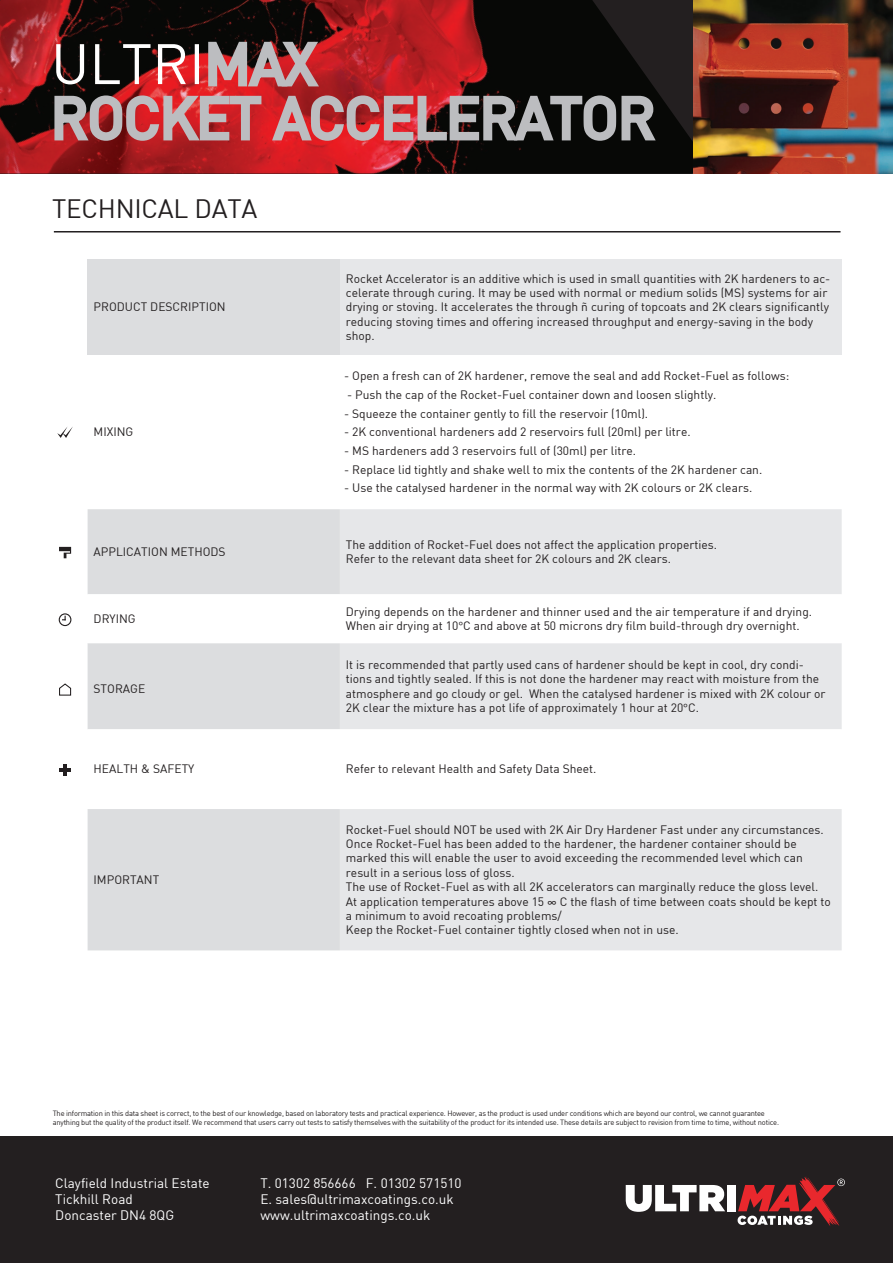
<style>
.page{position:relative;width:893px;height:1263px;background:#fff}
.page>*{position:absolute;margin:0;border:0;box-sizing:border-box;transform-origin:0 0}
.t1{font:56.1px "DIN Bek";color:#fff}
.t2{font:26.1px "DIN Bek";letter-spacing:-.01em;color:#231f20}
.t3{font:13.5px/16.2px "DIN Bek";color:#fff}
.t4{font:12px/14.4px "DIN Bek";color:#231f20}
.t5{font:7.5px/9px "DIN Bek";letter-spacing:-.025em;color:#231f20}
.s1{color:#bcbdc0}
.s2{font-family:"Helvetica"}
</style>
<div class="page">
<img style="left:0;top:0;width:693px;height:174px">
<div style="left:0;top:1136px;width:893px;height:127px;background:#231f20"></div>
<svg style="left:626px;top:1185px;width:99px;height:27px"></svg>
<div style="left:728px;top:1185px;width:8px;height:26px;background:#fff"></div>
<svg style="left:738px;top:1176px;width:107px;height:50px"></svg>
<svg style="left:52px;top:32px;width:606px;height:113px"></svg>
<hr style="left:54px;top:231px;width:786px;height:1px;background:#231f20">
<div style="left:88px;top:259px;width:252px;height:96px;background:#dcdddf"></div>
<div style="left:340px;top:259px;width:502px;height:96px;background:#e6e7e9"></div>
<div style="left:88px;top:509px;width:252px;height:441px;background:#dcdddf"></div>
<div style="left:340px;top:509px;width:502px;height:441px;background:#e6e7e9"></div>
<svg style="left:88px;top:594px;width:754px;height:215px"></svg>
<svg style="left:57px;top:427px;width:16px;height:11px"></svg>
<svg style="left:59px;top:547px;width:12px;height:11px"></svg>
<svg style="left:59px;top:614px;width:12px;height:11px"></svg>
<div style="left:59px;top:613px;width:12px;height:13px;border:1px solid #231f20;border-radius:50%"></div>
<svg style="left:62px;top:616px;width:4px;height:4px"></svg>
<svg style="left:59px;top:683px;width:13px;height:13px"></svg>
<svg style="left:59px;top:765px;width:12px;height:11px"></svg>
<img style="left:693px;top:0;width:200px;height:174px">
<h1 class="t1" style="left:51px;top:29px;width:266px">ULTRI<span class="s1">MAX</span></h1>
<h2 class="t2" style="left:52px;top:192px;width:207px">TECHNICAL DATA</h2>
<p class="t4" style="left:94px;top:300px;width:134px">PRODUCT DESCRIPTION</p>
<p class="t4" style="left:94px;top:425px;width:41px">MIXING</p>
<p class="t4" style="left:346px;top:271px;width:486px">Rocket Accelerator is an additive which is used in small quantities with 2K hardeners to ac&shy;celerate through curing. It may be used with normal or medium solids (MS) systems for air drying or stoving. It accelerates the through – curing of topcoats and 2K clears significantly reducing stoving times and offering increased throughput and energy-saving in the body shop.</p>
<p class="t4" style="left:344px;top:369px;width:447px">- Open a fresh can of 2K hardener, remove the seal and add Rocket-Fuel as follows:</p>
<p class="t4" style="left:347px;top:387px;width:371px">- Push the cap of the Rocket-Fuel container down and loosen slightly.</p>
<p class="t4" style="left:344px;top:406px;width:306px">- Squeeze the container gently to fill the reservoir (10ml).</p>
<p class="t4" style="left:344px;top:425px;width:348px">- 2K conventional hardeners add 2 reservoirs full (20ml) per litre.</p>
<p class="t4" style="left:344px;top:443px;width:293px">- MS hardeners add 3 reservoirs full of (30ml) per litre.</p>
<p class="t4" style="left:344px;top:462px;width:420px">- Replace lid tightly and shake well to mix the contents of the 2K hardener can.</p>
<p class="t4" style="left:344px;top:480px;width:410px">- Use the catalysed hardener in the normal way with 2K colours or 2K clears.</p>
<p class="t4" style="left:94px;top:544px;width:134px">APPLICATION METHODS</p>
<p class="t4" style="left:346px;top:537px;width:373px">The addition of Rocket-Fuel does not affect the application properties.<br>Refer to the relevant data sheet for 2K colours and 2K clears.</p>
<p class="t4" style="left:94px;top:611px;width:44px">DRYING</p>
<p class="t4" style="left:346px;top:604px;width:468px">Drying depends on the hardener and thinner used and the air temperature if and drying.<br>When air drying at 10<span class="s2">°</span>C and above at 50 microns dry film build-through dry overnight.</p>
<p class="t4" style="left:94px;top:681px;width:53px">STORAGE</p>
<p class="t4" style="left:346px;top:657px;width:481px">It is recommended that partly used cans of hardener should be kept in cool, dry condi&shy;tions and tightly sealed. If this is not done the hardener may react with moisture from the atmosphere and go cloudy or gel. When the catalysed hardener is mixed with 2K colour or 2K clear the mixture has a pot life of approximately 1 hour at 20<span class="s2">°</span>C.</p>
<p class="t4" style="left:94px;top:762px;width:102px">HEALTH &amp; SAFETY</p>
<p class="t4" style="left:346px;top:762px;width:252px">Refer to relevant Health and Safety Data Sheet.</p>
<p class="t4" style="left:94px;top:872px;width:67px">IMPORTANT</p>
<p class="t4" style="left:346px;top:822px;width:486px">Rocket-Fuel should NOT be used with 2K Air Dry Hardener Fast under any circumstances.<br>Once Rocket-Fuel has been added to the hardener, the hardener container should be marked this will enable the user to avoid exceeding the recommended level which can result in a serious loss of gloss.<br>The use of Rocket-Fuel as with all 2K accelerators can marginally reduce the gloss level.<br>At application temperatures above 15 ° C the flash of time between coats should be kept to a minimum to avoid recoating problems/<br>Keep the Rocket-Fuel container tightly closed when not in use.</p>
<p class="t5" style="left:53px;top:1108px;width:728px">The information in this data sheet is correct, to the best of our knowledge, based on laboratory tests and practical experience. However, as the product is used under conditions which are beyond our control, we cannot guarantee anything but the quality of the product itself. We recommend that users carry out tests to satisfy themselves with the suitability of the product for its intended use. These details are subject to revision from time to time, without notice.</p>
<p class="t3" style="left:55px;top:1174px;width:156px">Clayfield Industrial Estate<br>Tickhill Road<br>Doncaster DN4 8QG</p>
<p class="t3" style="left:260px;top:1174px;width:203px">T. 01302 856666 F. 01302 571510<br>E. sales@ultrimaxcoatings.co.uk www.ultrimaxcoatings.co.uk</p>
</div>
